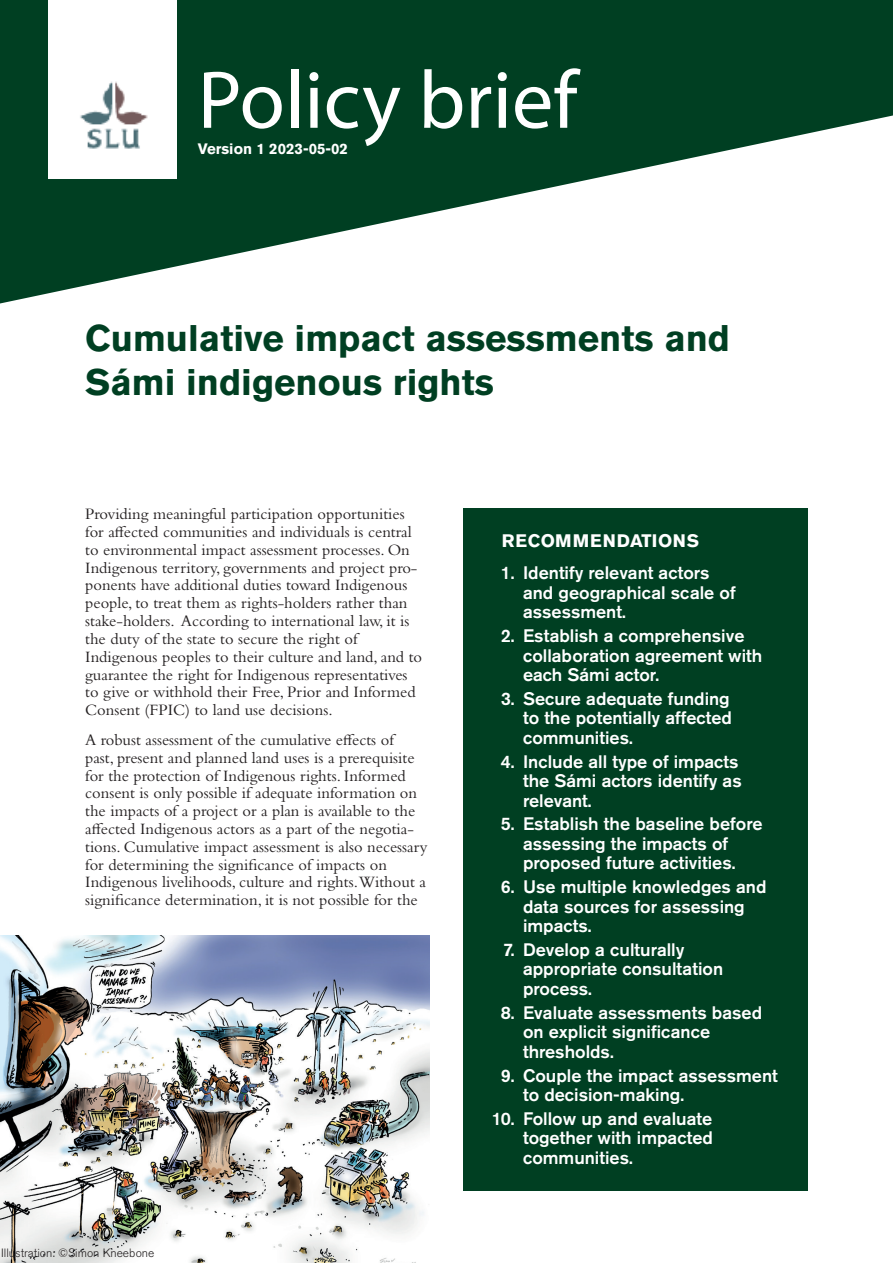
<style>
.page{position:relative;width:893px;height:1263px;background:#fff}
.page>*{position:absolute;margin:0;border:0;box-sizing:border-box;transform-origin:0 0}
.t1{font:82.5px "Myriad Pro";color:#fff}
.t2{font:700 36.75px/44.1px "Akzidenz Grotesk Std";color:#003f22}
.t3{font:500 18px/19.5px "Akzidenz Grotesk Std";color:#fff}
.t4{font:700 18px "Akzidenz Grotesk Std";letter-spacing:.035em;color:#fff}
.t5{font:16.5px/17.9px "Bembo Std";color:#231f20}
.t6{font:700 15px "Akzidenz Grotesk Std";color:#fff}
.t7{font:300 12px "Akzidenz Grotesk Std";color:#231f20}
</style>
<div class="page">
<img style="left:0;top:935px;width:430px;height:328px">
<div style="left:463px;top:508px;width:345px;height:683px;background:#003f22"></div>
<div style="left:0;top:0;width:893px;height:108px;background:#003f22"></div>
<svg style="left:0;top:108px;width:893px;height:195px"></svg>
<img style="left:49px;top:0;width:127px;height:179px">
<h1 class="t1" style="left:198px;top:49px;width:381px">Policy brief</h1>
<p class="t6" style="left:198px;top:140px;width:152px">Version 1 2023-05-02</p>
<h2 class="t2" style="left:85px;top:316px;width:647px">Cumulative impact assessments and<br>Sámi indigenous rights</h2>
<p class="t5" style="left:85px;top:505px;width:338px">Providing meaningful participation opportunities for affected communities and individuals is central to environmental impact assessment processes. On Indigenous territory, governments and project pro&shy;ponents have additional duties toward Indigenous people, to treat them as rights-holders rather than stake-holders. According to international law, it is the duty of the state to secure the right of Indigenous peoples to their culture and land, and to guarantee the right for Indigenous representatives to give or withhold their Free, Prior and Informed Consent (FPIC) to land use decisions.</p>
<p class="t5" style="left:85px;top:730px;width:344px">A robust assessment of the cumulative effects of<br>past, present and planned land uses is a prerequisite for the protection of Indigenous rights. Informed consent is only possible if adequate information on the impacts of a project or a plan is available to the affected Indigenous actors as a part of the negotia&shy;tions. Cumulative impact assessment is also necessary for determining the significance of impacts on Indigenous livelihoods, culture and rights.Without a significance determination, it is not possible for the</p>
<p class="t7" style="left:1px;top:1246px;width:155px">Illustration: ©Simon Kneebone</p>
<p class="t4" style="left:502px;top:530px;width:199px">RECOMMENDATIONS</p>
<p class="t3" style="left:523px;top:563px;width:214px;text-indent:-22px">1. Identify relevant actors and geographical scale of assessment.</p>
<p class="t3" style="left:523px;top:626px;width:241px;text-indent:-22px">2. Establish a comprehensive collaboration agreement with each Sámi actor.</p>
<p class="t3" style="left:523px;top:688px;width:210px;text-indent:-22px">3. Secure adequate funding to the potentially affected communities.</p>
<p class="t3" style="left:523px;top:751px;width:220px;text-indent:-22px">4. Include all type of impacts the Sámi actors identify as relevant.</p>
<p class="t3" style="left:523px;top:814px;width:241px;text-indent:-22px">5. Establish the baseline before assessing the impacts of proposed future activities.</p>
<p class="t3" style="left:523px;top:877px;width:245px;text-indent:-22px">6. Use multiple knowledges and data sources for assessing impacts.</p>
<p class="t3" style="left:523px;top:939px;width:202px;text-indent:-20px">7. Develop a culturally appropriate consultation process.</p>
<p class="t3" style="left:523px;top:1002px;width:241px;text-indent:-22px">8. Evaluate assessments based on explicit significance thresholds.</p>
<p class="t3" style="left:523px;top:1065px;width:256px;text-indent:-22px">9. Couple the impact assessment to decision-making.</p>
<p class="t3" style="left:523px;top:1108px;width:191px;text-align:justify;text-indent:-31px">10. Follow up and evaluate together with impacted communities.</p>
</div>
